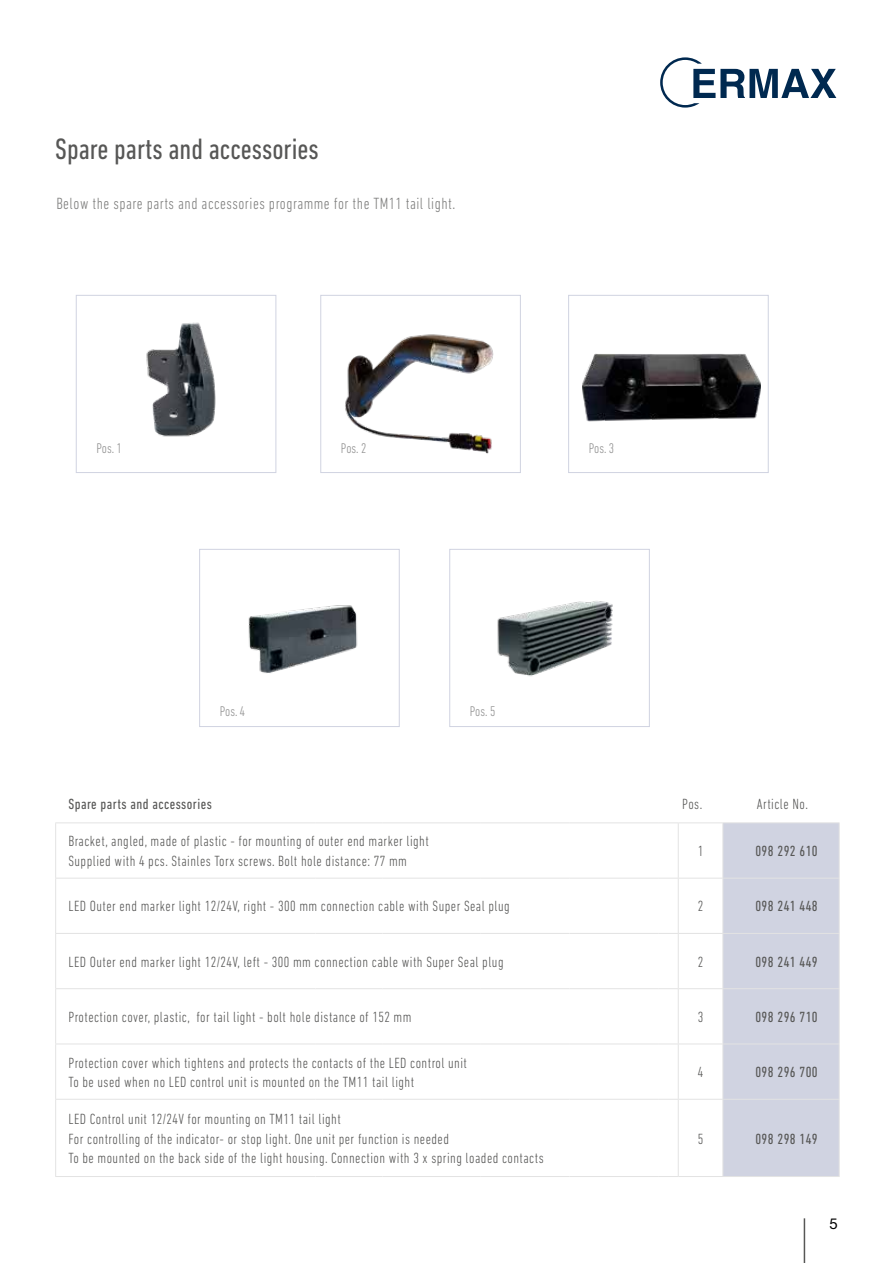
<style>
.page{position:relative;width:893px;height:1263px;background:#fff}
.page>*{position:absolute;margin:0;border:0;box-sizing:border-box;transform-origin:0 0}
.t1{font:condensed 30px "DIN Next LT Pro";color:#575756}
.t2{font:300 condensed 16.5px "DIN Next LT Pro";letter-spacing:.03em;color:#7e7e7d}
.t3{font:300 condensed 15px/19.5px "DIN Next LT Pro";letter-spacing:.03em;color:#575756}
.t4{font:condensed 15px "DIN Next LT Pro";letter-spacing:.03em;color:#575756}
.t5{font:15px "Helvetica Neue LT Pro";color:#000}
.t6{font:300 condensed 14.25px "DIN Next LT Pro";color:#909090}
</style>
<div class="page">
<svg style="left:660px;top:57px;width:176px;height:51px"></svg>
<div style="left:76px;top:295px;width:200px;height:178px;border:1px solid #d0d3e1"></div>
<div style="left:199px;top:549px;width:201px;height:178px;border:1px solid #d0d3e1"></div>
<div style="left:449px;top:549px;width:201px;height:178px;border:1px solid #d0d3e1"></div>
<div style="left:568px;top:295px;width:201px;height:178px;border:1px solid #d0d3e1"></div>
<div style="left:320px;top:295px;width:201px;height:178px;border:1px solid #d0d3e1"></div>
<img style="left:146px;top:322px;width:70px;height:115px">
<img style="left:248px;top:605px;width:110px;height:68px">
<img style="left:497px;top:601px;width:116px;height:76px">
<img style="left:345px;top:334px;width:149px;height:120px">
<img style="left:582px;top:353px;width:178px;height:69px">
<hr style="left:804px;top:1218px;width:1px;height:45px;background:#575756">
<div style="left:723px;top:823px;width:116px;height:353px;background:#d0d3e1"></div>
<hr style="left:383px;top:822px;width:97px;height:1px;background:#e3e3e3">
<hr style="left:480px;top:822px;width:89px;height:1px;background:#e3e3e3">
<hr style="left:569px;top:822px;width:90px;height:1px;background:#e3e3e3">
<svg style="left:659px;top:822px;width:19px;height:1px"></svg>
<hr style="left:678px;top:822px;width:45px;height:1px;background:#e3e3e3">
<hr style="left:678px;top:878px;width:45px;height:1px;background:#e3e3e3">
<hr style="left:678px;top:933px;width:45px;height:1px;background:#e3e3e3">
<hr style="left:678px;top:988px;width:45px;height:1px;background:#e3e3e3">
<hr style="left:678px;top:1043px;width:45px;height:1px;background:#e3e3e3">
<hr style="left:678px;top:1099px;width:45px;height:1px;background:#e3e3e3">
<hr style="left:678px;top:1176px;width:45px;height:1px;background:#e3e3e3">
<hr style="left:678px;top:823px;width:1px;height:55px;background:#e3e3e3">
<hr style="left:723px;top:822px;width:116px;height:1px;background:#e3e3e3">
<hr style="left:722px;top:823px;width:1px;height:55px;background:#e3e3e3">
<hr style="left:839px;top:823px;width:1px;height:55px;background:#e3e3e3">
<hr style="left:678px;top:878px;width:1px;height:55px;background:#e3e3e3">
<hr style="left:723px;top:878px;width:116px;height:1px;background:#e3e3e3">
<hr style="left:722px;top:878px;width:1px;height:55px;background:#e3e3e3">
<hr style="left:839px;top:878px;width:1px;height:55px;background:#e3e3e3">
<hr style="left:678px;top:934px;width:1px;height:54px;background:#e3e3e3">
<hr style="left:723px;top:933px;width:116px;height:1px;background:#e3e3e3">
<hr style="left:722px;top:934px;width:1px;height:54px;background:#e3e3e3">
<hr style="left:839px;top:934px;width:1px;height:54px;background:#e3e3e3">
<hr style="left:678px;top:989px;width:1px;height:54px;background:#e3e3e3">
<hr style="left:723px;top:988px;width:116px;height:1px;background:#e3e3e3">
<hr style="left:722px;top:989px;width:1px;height:54px;background:#e3e3e3">
<hr style="left:839px;top:989px;width:1px;height:54px;background:#e3e3e3">
<hr style="left:678px;top:1044px;width:1px;height:55px;background:#e3e3e3">
<hr style="left:723px;top:1043px;width:116px;height:1px;background:#e3e3e3">
<hr style="left:722px;top:1044px;width:1px;height:55px;background:#e3e3e3">
<hr style="left:839px;top:1044px;width:1px;height:55px;background:#e3e3e3">
<hr style="left:678px;top:1100px;width:1px;height:76px;background:#e3e3e3">
<hr style="left:723px;top:1099px;width:116px;height:1px;background:#e3e3e3">
<hr style="left:722px;top:1100px;width:1px;height:76px;background:#e3e3e3">
<hr style="left:839px;top:1100px;width:1px;height:76px;background:#e3e3e3">
<hr style="left:723px;top:1176px;width:116px;height:1px;background:#e3e3e3">
<hr style="left:55px;top:822px;width:261px;height:1px;background:#e3e3e3">
<hr style="left:55px;top:823px;width:1px;height:55px;background:#e3e3e3">
<hr style="left:55px;top:878px;width:261px;height:1px;background:#e3e3e3">
<hr style="left:55px;top:878px;width:1px;height:55px;background:#e3e3e3">
<hr style="left:316px;top:878px;width:67px;height:1px;background:#e3e3e3">
<hr style="left:383px;top:878px;width:97px;height:1px;background:#e3e3e3">
<hr style="left:480px;top:878px;width:89px;height:1px;background:#e3e3e3">
<hr style="left:569px;top:878px;width:90px;height:1px;background:#e3e3e3">
<svg style="left:659px;top:878px;width:19px;height:1px"></svg>
<hr style="left:55px;top:933px;width:261px;height:1px;background:#e3e3e3">
<hr style="left:55px;top:934px;width:1px;height:54px;background:#e3e3e3">
<hr style="left:316px;top:933px;width:67px;height:1px;background:#e3e3e3">
<hr style="left:383px;top:933px;width:97px;height:1px;background:#e3e3e3">
<hr style="left:480px;top:933px;width:89px;height:1px;background:#e3e3e3">
<hr style="left:569px;top:933px;width:90px;height:1px;background:#e3e3e3">
<svg style="left:659px;top:933px;width:19px;height:1px"></svg>
<hr style="left:55px;top:988px;width:261px;height:1px;background:#e3e3e3">
<hr style="left:55px;top:989px;width:1px;height:54px;background:#e3e3e3">
<hr style="left:316px;top:988px;width:67px;height:1px;background:#e3e3e3">
<hr style="left:383px;top:988px;width:97px;height:1px;background:#e3e3e3">
<hr style="left:480px;top:988px;width:89px;height:1px;background:#e3e3e3">
<hr style="left:569px;top:988px;width:90px;height:1px;background:#e3e3e3">
<svg style="left:659px;top:988px;width:19px;height:1px"></svg>
<hr style="left:55px;top:1043px;width:261px;height:1px;background:#e3e3e3">
<hr style="left:55px;top:1044px;width:1px;height:55px;background:#e3e3e3">
<hr style="left:316px;top:1043px;width:67px;height:1px;background:#e3e3e3">
<hr style="left:383px;top:1043px;width:97px;height:1px;background:#e3e3e3">
<hr style="left:480px;top:1043px;width:89px;height:1px;background:#e3e3e3">
<hr style="left:569px;top:1043px;width:90px;height:1px;background:#e3e3e3">
<svg style="left:659px;top:1043px;width:19px;height:1px"></svg>
<hr style="left:55px;top:1099px;width:261px;height:1px;background:#e3e3e3">
<hr style="left:55px;top:1100px;width:1px;height:76px;background:#e3e3e3">
<hr style="left:316px;top:1099px;width:67px;height:1px;background:#e3e3e3">
<hr style="left:383px;top:1099px;width:97px;height:1px;background:#e3e3e3">
<hr style="left:480px;top:1099px;width:89px;height:1px;background:#e3e3e3">
<hr style="left:569px;top:1099px;width:90px;height:1px;background:#e3e3e3">
<svg style="left:659px;top:1099px;width:19px;height:1px"></svg>
<hr style="left:55px;top:1176px;width:261px;height:1px;background:#e3e3e3">
<hr style="left:316px;top:1176px;width:67px;height:1px;background:#e3e3e3">
<hr style="left:383px;top:1176px;width:97px;height:1px;background:#e3e3e3">
<hr style="left:480px;top:1176px;width:89px;height:1px;background:#e3e3e3">
<hr style="left:569px;top:1176px;width:90px;height:1px;background:#e3e3e3">
<svg style="left:659px;top:1176px;width:19px;height:1px"></svg>
<hr style="left:316px;top:822px;width:67px;height:1px;background:#e3e3e3">
<h1 class="t1" style="left:55px;top:132px;width:265px">Spare parts and accessories</h1>
<p class="t2" style="left:56px;top:194px;width:401px">Below the spare parts and accessories programme for the TM11 tail light.</p>
<p class="t6" style="left:96px;top:440px;width:27px">Pos. 1</p>
<p class="t6" style="left:341px;top:440px;width:27px">Pos. 2</p>
<p class="t6" style="left:589px;top:440px;width:27px">Pos. 3</p>
<p class="t6" style="left:220px;top:703px;width:27px">Pos. 4</p>
<p class="t6" style="left:470px;top:703px;width:27px">Pos. 5</p>
<p class="t4" style="left:68px;top:795px;width:145px">Spare parts and accessories</p>
<p class="t3" style="left:682px;top:794px;width:22px">Pos.</p>
<p class="t3" style="left:757px;top:794px;width:53px">Article No.</p>
<p class="t3" style="left:68px;top:831px;width:362px">Bracket, angled, made of plastic - for mounting of outer end marker light<br>Supplied with 4 pcs. Stainles Torx screws. Bolt hole distance: 77 mm</p>
<p class="t3" style="left:698px;top:841px;width:7px">1</p>
<p class="t4" style="left:755px;top:842px;width:64px">098 292 610</p>
<p class="t3" style="left:68px;top:896px;width:443px">LED Outer end marker light 12/24V, right - 300 mm connection cable with Super Seal plug</p>
<p class="t3" style="left:698px;top:896px;width:7px">2</p>
<p class="t4" style="left:755px;top:898px;width:64px">098 241 448</p>
<p class="t3" style="left:68px;top:952px;width:437px">LED Outer end marker light 12/24V, left - 300 mm connection cable with Super Seal plug</p>
<p class="t3" style="left:698px;top:952px;width:7px">2</p>
<p class="t4" style="left:755px;top:953px;width:64px">098 241 449</p>
<p class="t3" style="left:68px;top:1007px;width:345px">Protection cover, plastic, for tail light - bolt hole distance of 152 mm</p>
<p class="t3" style="left:698px;top:1007px;width:7px">3</p>
<p class="t4" style="left:755px;top:1008px;width:64px">098 296 710</p>
<p class="t3" style="left:68px;top:1052px;width:400px">Protection cover which tightens and protects the contacts of the LED control unit<br>To be used when no LED control unit is mounted on the TM11 tail light</p>
<p class="t3" style="left:698px;top:1062px;width:7px">4</p>
<p class="t4" style="left:755px;top:1064px;width:64px">098 296 700</p>
<p class="t3" style="left:68px;top:1109px;width:477px">LED Control unit 12/24V for mounting on TM11 tail light<br>For controlling of the indicator- or stop light. One unit per function is needed<br>To be mounted on the back side of the light housing. Connection with 3 x spring loaded contacts</p>
<p class="t3" style="left:698px;top:1128px;width:7px">5</p>
<p class="t4" style="left:755px;top:1130px;width:64px">098 298 149</p>
<p class="t5" style="left:829px;top:1214px;width:10px">5</p>
</div>
